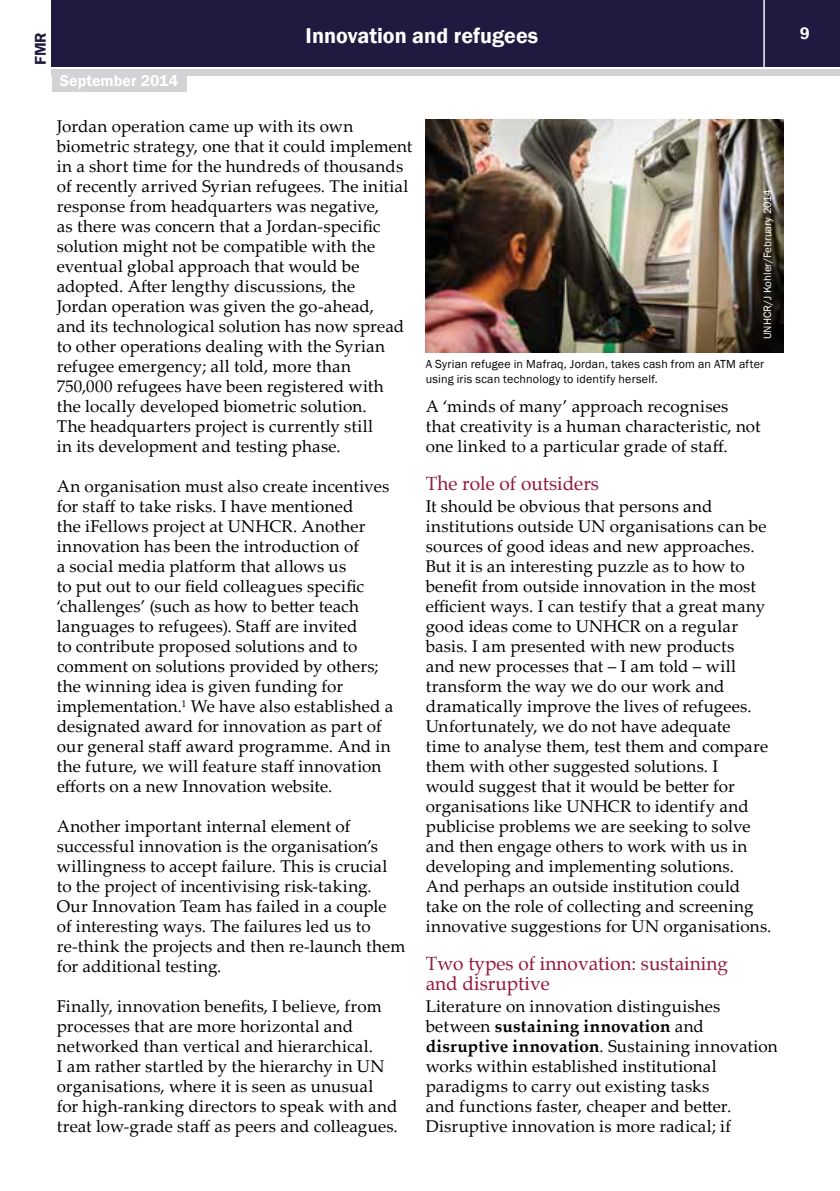
<style>
.page{position:relative;width:840px;height:1191px;background:#fff}
.page>*{position:absolute;margin:0;border:0;box-sizing:border-box;transform-origin:0 0}
.t1{font:600 22px "Franklin Gothic";color:#fff}
.t2{font:19px/20px "Palatino";color:#92183a}
.t3{font:17px/20px "Palatino Linotype";letter-spacing:.01em;color:#000}
.t4{font:600 17px "Franklin Gothic";color:#fff}
.t5{font:600 16px "Franklin Gothic";color:#fff}
.t6{font:600 16px "Franklin Gothic";color:#211a40}
.t7{font:12px/14.4px "Franklin Gothic";letter-spacing:.02em;color:#000}
.t8{font:11px "Franklin Gothic";color:#fff}
.s1{font-weight:700}
</style>
<div class="page">
<div style="left:52px;top:0;width:787px;height:66px;background:#211a40"></div>
<div style="left:52px;top:69px;width:787px;height:6px;background:#d1d3d4"></div>
<hr style="left:763px;top:0;width:1px;height:68px;background:#fff">
<div style="left:52px;top:74px;width:134px;height:18px;background:#d1d3d4"></div>
<img style="left:425px;top:119px;width:357px;height:234px">
<p class="t6" style="left:31px;top:65px;width:35px;rotate:-90deg">FMR</p>
<p class="t5" style="left:60px;top:71px;width:120px">September 2014</p>
<p class="t1" style="left:305px;top:22px;width:234px">Innovation and refugees</p>
<p class="t4" style="left:799px;top:23px;width:11px">9</p>
<p class="t3" style="left:57px;top:116px;width:357px">Jordan operation came up with its own biometric strategy, one that it could implement in a short time for the hundreds of thousands of recently arrived Syrian refugees. The initial response from headquarters was negative,<br>as there was concern that a Jordan-specific solution might not be compatible with the eventual global approach that would be adopted. After lengthy discussions, the<br>Jordan operation was given the go-ahead,<br>and its technological solution has now spread to other operations dealing with the Syrian refugee emergency; all told, more than<br>750,000 refugees have been registered with<br>the locally developed biometric solution.<br>The headquarters project is currently still<br>in its development and testing phase.</p>
<p class="t3" style="left:57px;top:475px;width:338px">An organisation must also create incentives for staff to take risks. I have mentioned<br>the iFellows project at UNHCR. Another innovation has been the introduction of<br>a social media platform that allows us<br>to put out to our field colleagues specific ‘challenges’ (such as how to better teach languages to refugees). Staff are invited<br>to contribute proposed solutions and to comment on solutions provided by others; the winning idea is given funding for implementation.<sup>1</sup> We have also established a designated award for innovation as part of our general staff award programme. And in the future, we will feature staff innovation efforts on a new Innovation website.</p>
<p class="t3" style="left:57px;top:816px;width:350px">Another important internal element of successful innovation is the organisation’s willingness to accept failure. This is crucial to the project of incentivising risk-taking.<br>Our Innovation Team has failed in a couple of interesting ways. The failures led us to re-think the projects and then re-launch them for additional testing.</p>
<p class="t3" style="left:57px;top:995px;width:342px">Finally, innovation benefits, I believe, from processes that are more horizontal and networked than vertical and hierarchical.<br>I am rather startled by the hierarchy in UN organisations, where it is seen as unusual for high-ranking directors to speak with and treat low-grade staff as peers and colleagues.</p>
<p class="t8" style="left:760px;top:339px;width:151px;rotate:-90deg">UNHCR/J Kohler/February 2014</p>
<p class="t7" style="left:425px;top:357px;width:340px">A Syrian refugee in Mafraq, Jordan, takes cash from an ATM after using iris scan technology to identify herself.</p>
<p class="t3" style="left:425px;top:395px;width:336px">A ‘minds of many’ approach recognises that creativity is a human characteristic, not one linked to a particular grade of staff.</p>
<p class="t2" style="left:425px;top:473px;width:175px">The role of outsiders</p>
<p class="t3" style="left:425px;top:496px;width:347px">It should be obvious that persons and institutions outside UN organisations can be sources of good ideas and new approaches.<br>But it is an interesting puzzle as to how to benefit from outside innovation in the most efficient ways. I can testify that a great many good ideas come to UNHCR on a regular basis. I am presented with new products<br>and new processes that – I am told – will transform the way we do our work and dramatically improve the lives of refugees.<br>Unfortunately, we do not have adequate<br>time to analyse them, test them and compare them with other suggested solutions. I<br>would suggest that it would be better for organisations like UNHCR to identify and publicise problems we are seeking to solve and then engage others to work with us in developing and implementing solutions.<br>And perhaps an outside institution could take on the role of collecting and screening innovative suggestions for UN organisations.</p>
<p class="t2" style="left:425px;top:953px;width:304px">Two types of innovation: sustaining and disruptive</p>
<p class="t3" style="left:425px;top:996px;width:353px">Literature on innovation distinguishes between <span class="s1">sustaining innovation</span> and <span class="s1">disruptive innovation</span>. Sustaining innovation works within established institutional paradigms to carry out existing tasks<br>and functions faster, cheaper and better.<br>Disruptive innovation is more radical; if</p>
</div>
